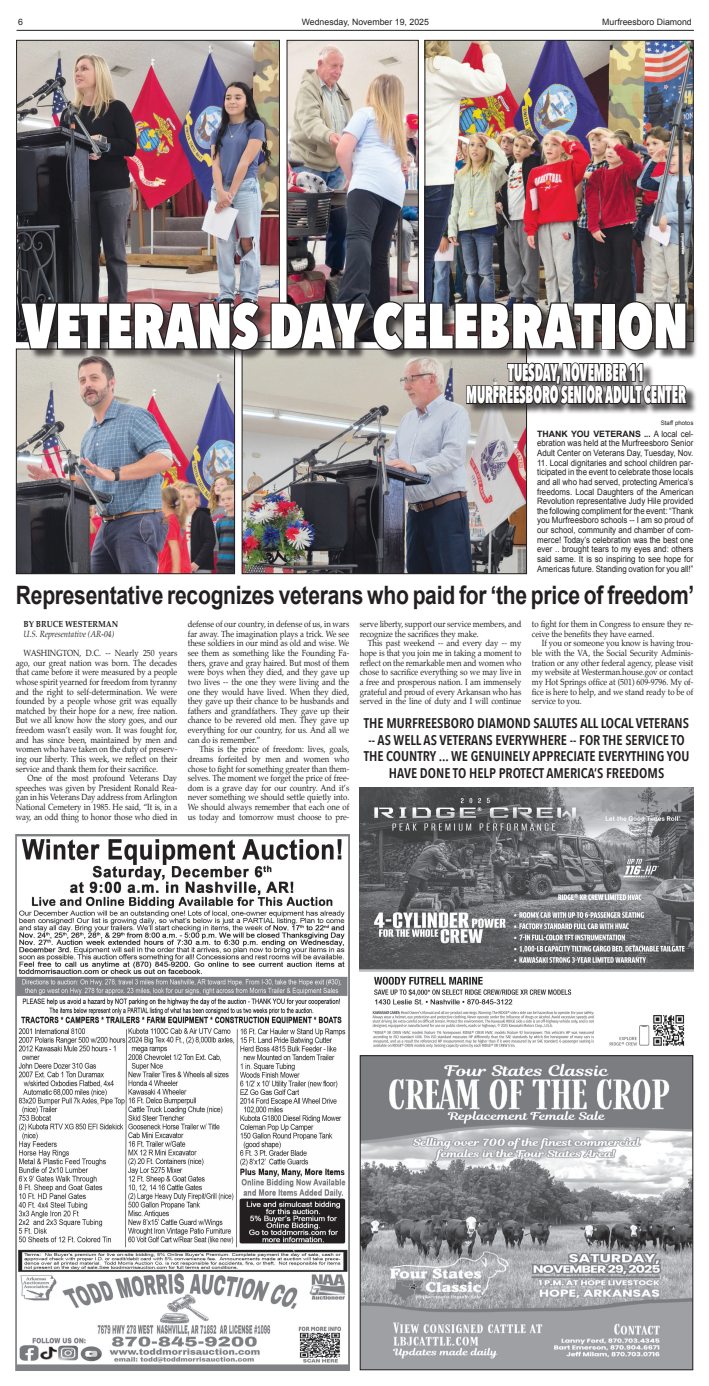
<style>
.page{position:relative;width:709px;height:1386px;background:#fff}
.page>*{position:absolute;margin:0;border:0;box-sizing:border-box;transform-origin:0 0}
.t1{font:800 63.09px "Avenir Next Condensed";letter-spacing:-.01em;color:#fff;scale:.89 1}
.t2{font:700 25.38px "Arial";letter-spacing:-.015em;color:#231f20;scale:.83 1}
.t3{font:800 24.24px/22.3px "Avenir Next Condensed";letter-spacing:-.01em;color:#fff;text-align:center;scale:.56 1}
.t4{font:600 14px/16.6px "Avenir Next Condensed";color:#231f20;text-align:center}
.t5{font:8.75px/9.6px "Palatino";color:#231f20;text-align:justify;scale:.89 1}
.t6{font:8.75px/9.6px "Arial";color:#231f20;text-align:justify;scale:.9 1}
.t7{font:8.75px "Arial";color:#231f20}
.t8{font:italic 8.75px "Palatino";color:#231f20;scale:.89 1}
.t9{font:700 8.75px "Palatino";color:#231f20;scale:.89 1}
.t10{font:6.12px "Arial";color:#231f20}
.s1{font-weight:700}
</style>
<div class="page">
<hr style="left:17px;top:30px;width:677px;height:1px;background:#231f20">
<img style="left:362px;top:1057px;width:329px;height:311px">
<div style="left:360px;top:1055px;width:333px;height:315px;border:1px solid #231f20"></div>
<img style="left:360px;top:787px;width:333px;height:261px">
<img style="left:16px;top:835px;width:333px;height:535px">
<img style="left:18px;top:42px;width:260px;height:298px">
<div style="left:16px;top:40px;width:264px;height:302px;border:1px solid #231f20"></div>
<img style="left:289px;top:42px;width:127px;height:258px">
<div style="left:287px;top:40px;width:131px;height:302px;border:1px solid #231f20"></div>
<img style="left:427px;top:42px;width:264px;height:260px">
<img style="left:18px;top:351px;width:215px;height:221px">
<div style="left:16px;top:349px;width:219px;height:225px;border:1px solid #231f20"></div>
<img style="left:244px;top:362px;width:281px;height:210px">
<div style="left:242px;top:349px;width:285px;height:225px;border:1px solid #231f20"></div>
<div style="left:22px;top:302px;width:675px;height:60px;background:#231f20;opacity:.75"></div>
<svg style="left:19px;top:300px;width:242px;height:52px;background:#45393b"></svg>
<div style="left:467px;top:364px;width:230px;height:51px;background:#231f20;opacity:.75"></div>
<svg style="left:269px;top:300px;width:419px;height:115px;background:#797370"></svg>
<p class="t7" style="left:18px;top:16px;width:6px">6</p>
<p class="t7" style="left:302px;top:16px;width:129px">Wednesday, November 19, 2025</p>
<p class="t7" style="left:602px;top:16px;width:91px">Murfreesboro Diamond</p>
<h1 class="t1" style="left:22px;top:287px;width:750px">VETERANS DAY CELEBRATION</h1>
<h3 class="t3" style="left:466px;top:361px;width:394px">TUESDAY, NOVEMBER 11<br>MURFREESBORO SENIOR ADULT CENTER</h3>
<p class="t10" style="left:661px;top:418px;width:34px">Staff photos</p>
<p class="t6" style="left:537px;top:429px;width:175px"><span class="s1">THANK YOU VETERANS ...</span> A local cel&shy;ebration was held at the Murfreesboro Senior Adult Center on Veterans Day, Tuesday, Nov.</p>
<p class="t6" style="left:537px;top:458px;width:175px">11. Local dignitaries and school children par&shy;ticipated in the event to celebrate those locals and all who had served, protecting America’s freedoms. Local Daughters of the American Revolution representative Judy Hile provided the following compliment for the event: “Thank you Murfreesboro schools -- I am so proud of our school, community and chamber of com&shy;merce! Today’s celebration was the best one ever .. brought tears to my eyes and: others said same. It is so inspiring to see hope for Americas future. Standing ovation for you all!”</p>
<h2 class="t2" style="left:16px;top:579px;width:819px">Representative recognizes veterans who paid for ‘the price of freedom’</h2>
<p class="t9" style="left:24px;top:617px;width:108px">BY BRUCE WESTERMAN</p>
<p class="t8" style="left:24px;top:627px;width:103px">U.S. Representative (AR-04)</p>
<p class="t5" style="left:16px;top:648px;width:183px;text-indent:8px">WASHINGTON, D.C. -- Nearly 250 years ago, our great nation was born. The decades that came before it were measured by a people whose spirit yearned for freedom from tyranny and the right to self-determination. We were founded by a people whose grit was equally matched by their hope for a new, free nation.<br>But we all know how the story goes, and our freedom wasn’t easily won. It was fought for, and has since been, maintained by men and women who have taken on the duty of preserv&shy;ing our liberty. This week, we reflect on their service and thank them for their sacrifice.</p>
<p class="t5" style="left:16px;top:773px;width:183px;text-indent:12px">One of the most profound Veterans Day speeches was given by President Ronald Rea&shy;gan in his Veterans Day address from Arlington National Cemetery in 1985. He said, “It is, in a way, an odd thing to honor those who died in</p>
<p class="t5" style="left:188px;top:619px;width:183px">defense of our country, in defense of us, in wars far away. The imagination plays a trick. We see these soldiers in our mind as old and wise. We see them as something like the Founding Fa&shy;thers, grave and gray haired. But most of them were boys when they died, and they gave up two lives -- the one they were living and the one they would have lived. When they died, they gave up their chance to be husbands and fathers and grandfathers. They gave up their chance to be revered old men. They gave up everything for our country, for us. And all we can do is remember.”</p>
<p class="t5" style="left:188px;top:744px;width:183px;text-indent:12px">This is the price of freedom: lives, goals, dreams forfeited by men and women who chose to fight for something greater than them&shy;selves. The moment we forget the price of free&shy;dom is a grave day for our country. And it’s never something we should settle quietly into.<br>We should always remember that each one of us today and tomorrow must choose to pre-</p>
<p class="t5" style="left:360px;top:619px;width:183px">serve liberty, support our service members, and recognize the sacrifices they make.</p>
<p class="t5" style="left:360px;top:639px;width:183px;text-indent:8px">This past weekend -- and every day -- my hope is that you join me in taking a moment to reflect on the remarkable men and women who chose to sacrifice everything so we may live in a free and prosperous nation. I am immensely grateful and proud of every Arkansan who has served in the line of duty and I will continue</p>
<p class="t5" style="left:532px;top:619px;width:183px">to fight for them in Congress to ensure they re&shy;ceive the benefits they have earned.</p>
<p class="t5" style="left:532px;top:639px;width:183px;text-indent:10px">If you or someone you know is having trou&shy;ble with the VA, the Social Security Adminis&shy;tration or any other federal agency, please visit my website at Westerman.house.gov or contact my Hot Springs office at (501) 609-9796. My of&shy;fice is here to help, and we stand ready to be of service to you.</p>
<h3 class="t4" style="left:364px;top:714px;width:327px">THE MURFREESBORO DIAMOND SALUTES ALL LOCAL VETERANS -- AS WELL AS VETERANS EVERYWHERE -- FOR THE SERVICE TO THE COUNTRY ... WE GENUINELY APPRECIATE EVERYTHING YOU HAVE DONE TO HELP PROTECT AMERICA’S FREEDOMS</h3>
</div>
